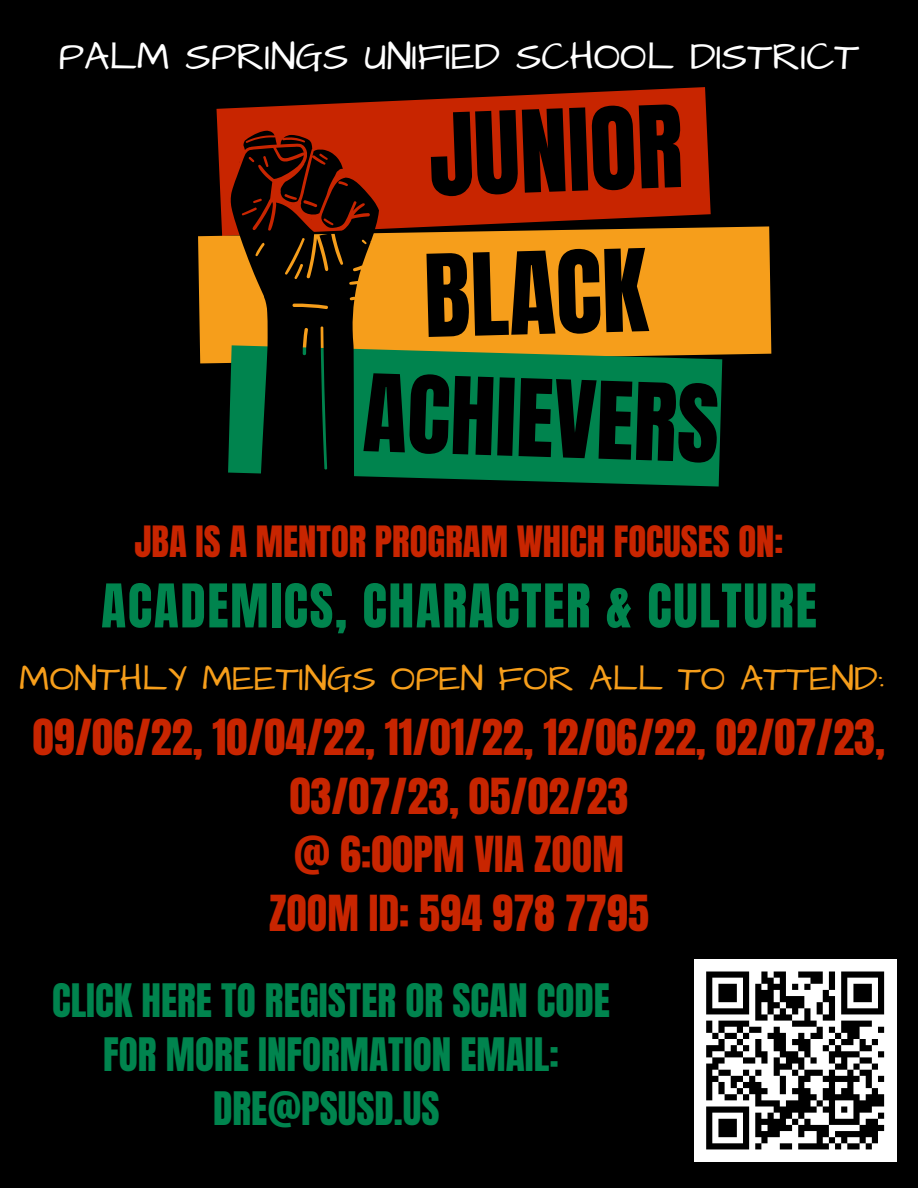
<style>
.page{position:relative;width:918px;height:1188px;background:#000}
.page>*{position:absolute;margin:0;border:0;box-sizing:border-box;transform-origin:0 0}
.t1{font:96.9px "Anton";color:#000}
.t2{font:96.6px "Anton";color:#000}
.t3{font:90.9px "Anton";color:#000}
.t4{font:51.3px "Anton";letter-spacing:.035em;color:#00844e}
.t5{font:42.3px/58.5px "Anton";color:#c82500;text-align:center}
.t6{font:39.75px "Architects Daughter";color:#fff}
.t7{font:39.3px/54px "Anton";color:#00844e;text-align:center}
.t8{font:36.75px "Anton";color:#c82500}
.t9{font:36.75px "Architects Daughter";color:#f69e1b}
</style>
<div class="page">
<svg style="left:217px;top:87px;width:494px;height:139px;fill:#c82500"></svg>
<div style="left:198px;top:226px;width:573px;height:137px;background:#f69e1b"></div>
<svg style="left:228px;top:345px;width:494px;height:142px;fill:#00844e"></svg>
<svg style="left:231px;top:148px;width:148px;height:339px"></svg>
<svg style="left:239px;top:131px;width:104px;height:89px"></svg>
<div style="left:694px;top:959px;width:202px;height:203px;background:#fff"></div>
<svg style="left:706px;top:971px;width:179px;height:179px"></svg>
<p class="t6" style="left:59px;top:29px;width:802px">PALM SPRINGS UNIFIED SCHOOL DISTRICT</p>
<h2 class="t2" style="left:427px;top:86px;width:255px;rotate:-2deg">JUNIOR</h2>
<h1 class="t1" style="left:421px;top:228px;width:225px;rotate:-2deg">BLACK</h1>
<h3 class="t3" style="left:366px;top:347px;width:357px;rotate:2deg">ACHIEVERS</h3>
<p class="t8" style="left:135px;top:516px;width:650px">JBA IS A MENTOR PROGRAM WHICH FOCUSES ON:</p>
<p class="t4" style="left:101px;top:569px;width:717px">ACADEMICS, CHARACTER &amp; CULTURE</p>
<p class="t9" style="left:19px;top:654px;width:866px">MONTHLY MEETINGS OPEN FOR ALL TO ATTEND:</p>
<p class="t5" style="left:33px;top:709px;width:854px">09/06/22, 10/04/22, 11/01/22, 12/06/22, 02/07/23,<br>03/07/23, 05/02/23<br>@ 6:00PM VIA ZOOM<br>ZOOM ID: 594 978 7795</p>
<p class="t7" style="left:52px;top:974px;width:559px">CLICK HERE TO REGISTER OR SCAN CODE<br>FOR MORE INFORMATION EMAIL:<br>DRE@PSUSD.US</p>
</div>
